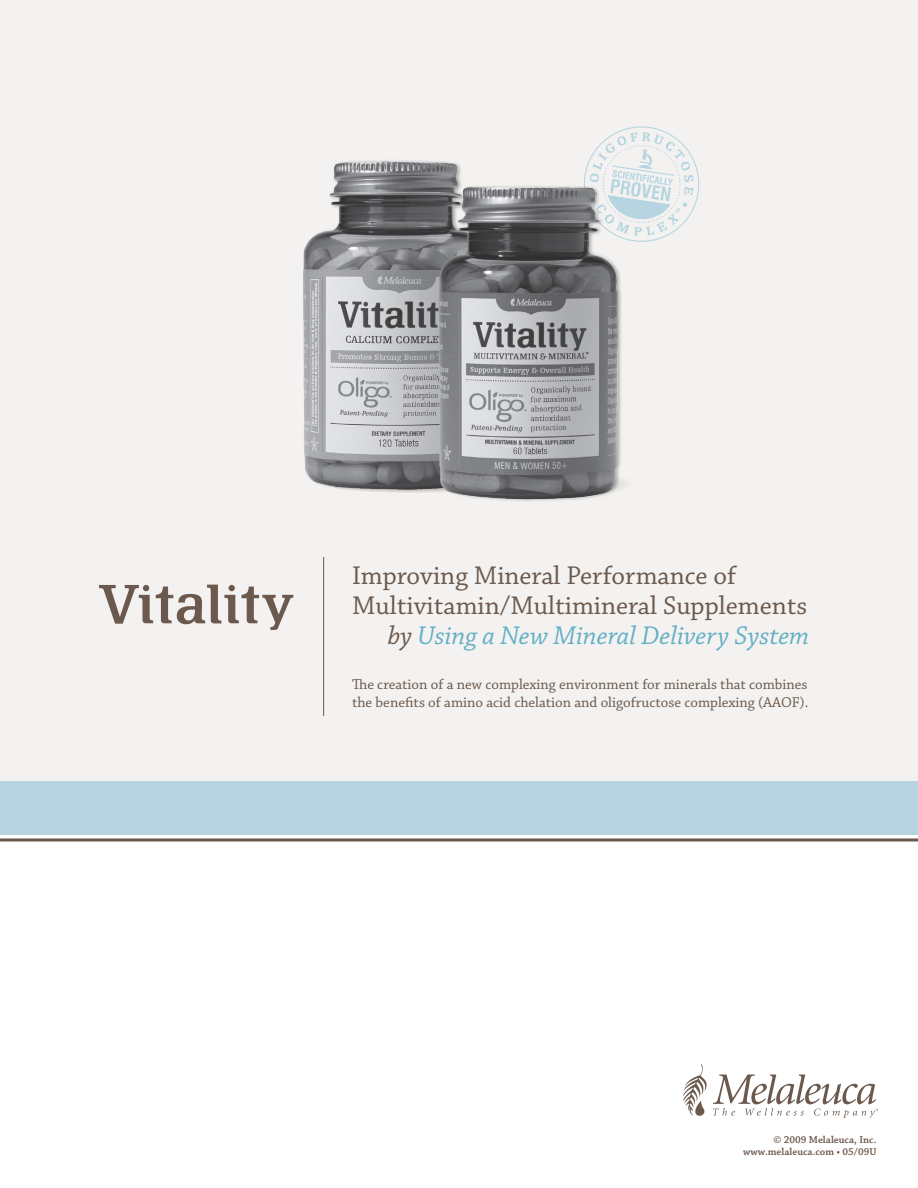
<style>
.page{position:relative;width:918px;height:1188px;background:#fff}
.page>*{position:absolute;margin:0;border:0;box-sizing:border-box;transform-origin:0 0}
.Text_w__space_before{font:27px "Chaparral Pro";color:#6b594d}
.Text_w__space_before-2{font:italic 27px "Chaparral Pro";color:#63afc4}
.Text_w__space_before-3{font:15px/18px "Chaparral Pro";color:#6b594d}
.quote_-_subheading{font:600 10.5px "Chaparral Pro";color:#6b594d}
.s1{color:#6b594d}
</style>
<div class="page">
<div style="left:0;top:0;width:918px;height:791px;background:#f3f2f0"></div>
<svg style="left:0;top:838px;width:918px;height:4px;background:#8f8279"></svg>
<div style="left:1px;top:781px;width:917px;height:54px;background:#b7d5e1"></div>
<img style="left:684px;top:1064px;width:194px;height:54px">
<svg style="left:99px;top:585px;width:194px;height:45px"></svg>
<svg style="left:597px;top:126px;width:103px;height:116px"></svg>
<img style="left:303px;top:148px;width:333px;height:353px">
<hr style="left:323px;top:557px;width:1px;height:159px;background:#6b594d">
<p class="Text_w__space_before" style="left:352px;top:560px;width:386px">Improving Mineral Performance of</p>
<p class="Text_w__space_before" style="left:352px;top:590px;width:457px">Multivitamin/Multimineral Supplements</p>
<p class="Text_w__space_before-2" style="left:388px;top:620px;width:423px"><span class="s1">by</span> Using a New Mineral Delivery System</p>
<p class="Text_w__space_before-3" style="left:352px;top:675px;width:458px">The creation of a new complexing environment for minerals that combines the benefits of amino acid chelation and oligofructose complexing (AAOF).</p>
<p class="quote_-_subheading" style="left:774px;top:1134px;width:104px">© 2009 Melaleuca, Inc.</p>
<p class="quote_-_subheading" style="left:743px;top:1146px;width:135px">www.melaleuca.com • 05/09U</p>
</div>
